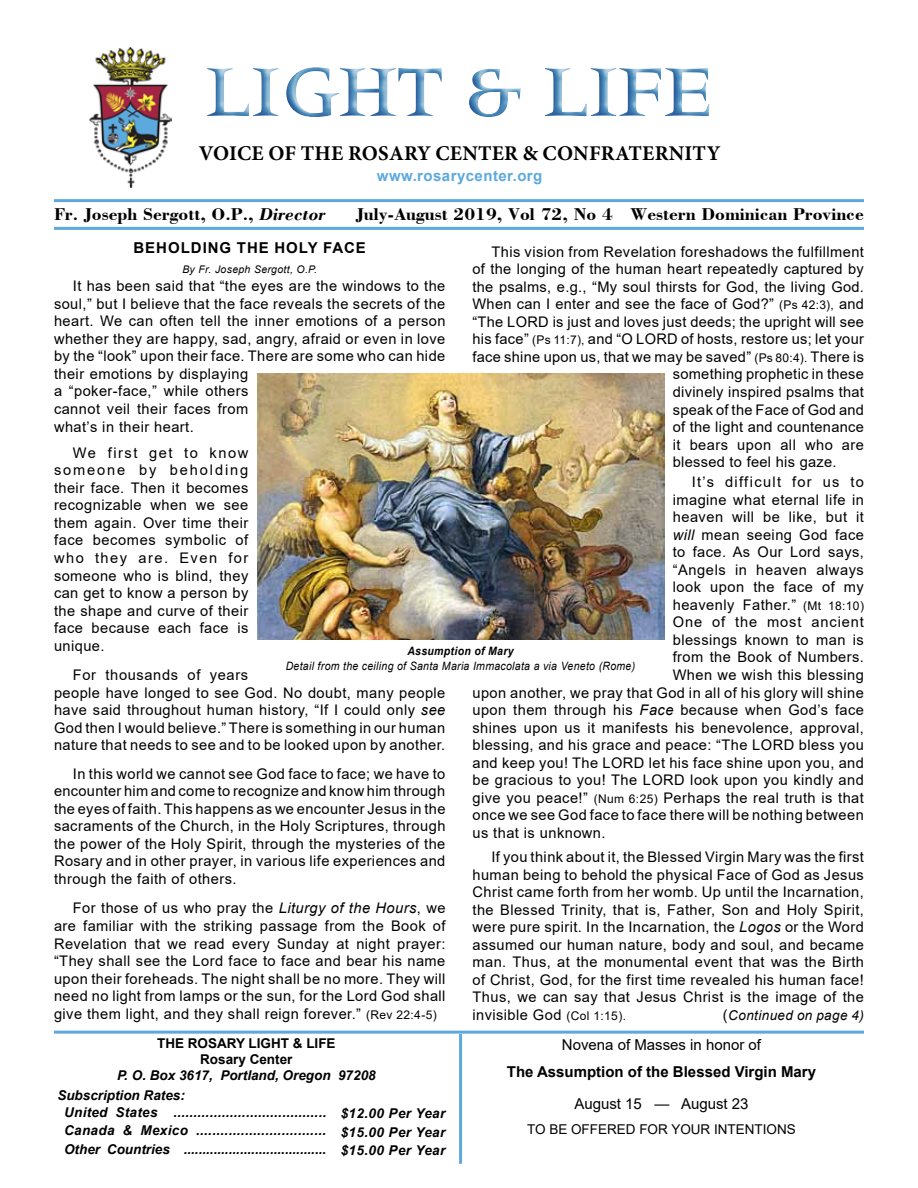
<style>
.page{position:relative;width:918px;height:1188px;background:#fff}
.page>*{position:absolute;margin:0;border:0;box-sizing:border-box;transform-origin:0 0}
.t1{font:500 75px "Meridien";color:#5192be}
.t2{font:700 21px "Minion Pro";letter-spacing:.01em;color:#000}
.t3{font:18px "Capelli Bold SWFTE";color:#000}
.t4{font:700 15px "Arial";color:#000}
.t5{font:15px "Arial";color:#000}
.t6{font:700 15px "Arial";letter-spacing:.03em;color:#5da9dd}
.t7{font:14.7px/17.5px "Arial";letter-spacing:.03em;color:#000;text-align:justify}
.t8{font:14.7px "Arial";letter-spacing:.095em;color:#000}
.t9{font:14.7px "Arial";letter-spacing:.06em;color:#000}
.t10{font:italic 700 13.5px/18.3px "Arial";color:#000;text-align:justify}
.t11{font:italic 700 13.5px "Arial";letter-spacing:.03em;color:#000}
.t12{font:700 13.5px/16.2px "Arial";color:#000;text-align:center}
.t13{font:13.5px "Arial";color:#000}
.t14{font:italic 13.5px "Arial";letter-spacing:.03em;color:#000}
.t15{font:italic 11.55px "Arial";letter-spacing:.03em;color:#000;scale:.91 1}
.t16{font:italic 700 11.55px "Arial";letter-spacing:.03em;color:#000;scale:.91 1}
.t17{font:italic 10.5px "Arial";letter-spacing:.03em;color:#000}
.s1{font-family:"Capelli Bold Italic SWFTE"}
.s2{font-style:italic}
.s3{font-size:12px}
.s4{font-style:normal;font-size:14.7px}
</style>
<div class="page">
<hr style="left:54px;top:199px;width:810px;height:3px;background:#5da9dd">
<hr style="left:54px;top:1031px;width:810px;height:3px;background:#5da9dd">
<hr style="left:459px;top:1034px;width:3px;height:130px;background:#5da9dd">
<hr style="left:54px;top:227px;width:810px;height:3px;background:#5da9dd">
<img style="left:257px;top:373px;width:407px;height:266px">
<div style="left:196px;top:60px;width:521px;height:68px;background:#000;opacity:.75"></div>
<img style="left:89px;top:47px;width:82px;height:140px">
<h1 class="t1" style="left:205px;top:50px;width:510px">Light &amp; Life</h1>
<h2 class="t2" style="left:199px;top:139px;width:523px">VOICE OF THE ROSARY CENTER &amp; CONFRATERNITY</h2>
<p class="t6" style="left:377px;top:166px;width:167px">www.rosarycenter.org</p>
<p class="t3" style="left:54px;top:203px;width:273px">Fr. Joseph Sergott, O.P., <span class="s1">Director</span></p>
<p class="t3" style="left:356px;top:203px;width:509px">July-August 2019, Vol 72, No 4 Western Dominican Province</p>
<p class="t4" style="left:134px;top:238px;width:24px">Behol</p>
<p class="t4" style="left:191px;top:238px;width:58px">ding the</p>
<p class="t4" style="left:274px;top:238px;width:24px">Holy</p>
<p class="t4" style="left:323px;top:238px;width:22px">Face</p>
<p class="t17" style="left:182px;top:262px;width:136px">By Fr. Joseph Sergott, O.P.</p>
<p class="t7" style="left:54px;top:277px;width:393px;text-align:left;text-indent:19px">It has been said that “the eyes are the windows to the soul,” but I believe that the face reveals the secrets of the heart. We can often tell the inner emotions of a person whether they are happy, sad, angry, afraid or even in love by the “look” upon their face. There are some who can hide their emotions by displaying<br>a “poker-face,” while others<br>cannot veil their faces from<br>what’s in their heart.</p>
<p class="t7" style="left:54px;top:444px;width:196px;text-indent:19px">We first get to know someone by beholding their face. Then it becomes recognizable when we see them again. Over time their face becomes symbolic of who they are. Even for someone who is blind, they can get to know a person by the shape and curve of their face because each face is unique.</p>
<p class="t7" style="left:54px;top:666px;width:393px;text-align:left;text-indent:19px">For thousands of years<br>people have longed to see God. No doubt, many people have said throughout human history, “If I could only <span class="s2">see </span>God then I would believe.” There is something in our human nature that needs to see and to be looked upon by another.</p>
<p class="t7" style="left:54px;top:765px;width:393px;text-indent:19px">In this world we cannot see God face to face; we have to encounter him and come to recognize and know him through the eyes of faith. This happens as we encounter Jesus in the sacraments of the Church, in the Holy Scriptures, through the power of the Holy Spirit, through the mysteries of the Rosary and in other prayer, in various life experiences and through the faith of others.</p>
<p class="t7" style="left:54px;top:899px;width:393px;text-indent:19px">For those of us who pray the <span class="s2">Liturgy of the Hours</span>, we are familiar with the striking passage from the Book of Revelation that we read every Sunday at night prayer: “They shall see the Lord face to face and bear his name upon their foreheads. The night shall be no more. They will need no light from lamps or the sun, for the Lord God shall give them light, and they shall reign forever.” <span class="s3">(Rev 22:4-5)</span></p>
<p class="t7" style="left:491px;top:243px;width:374px">This vision from Revelation foreshadows the fulfillment</p>
<p class="t7" style="left:473px;top:260px;width:393px">of the longing of the human heart repeatedly captured by</p>
<p class="t7" style="left:473px;top:278px;width:393px">the psalms, e.g., “My soul thirsts for God, the living God.</p>
<p class="t7" style="left:473px;top:295px;width:393px">When can I enter and see the face of God?” <span class="s3">(Ps 42:3),</span> and</p>
<p class="t7" style="left:473px;top:313px;width:393px">“The LORD is just and loves just deeds; the upright will see</p>
<p class="t7" style="left:473px;top:330px;width:393px">his face” <span class="s3">(Ps 11:7),</span> and “O LORD of hosts, restore us; let your</p>
<p class="t7" style="left:472px;top:348px;width:393px">face shine upon us, that we may be saved” <span class="s3">(Ps 80:4).</span> There is</p>
<p class="t7" style="left:673px;top:365px;width:193px">something prophetic in these</p>
<p class="t7" style="left:673px;top:383px;width:193px">divinely inspired psalms that</p>
<p class="t7" style="left:673px;top:401px;width:193px">speak of the Face of God and</p>
<p class="t7" style="left:673px;top:418px;width:193px">of the light and countenance</p>
<p class="t7" style="left:673px;top:436px;width:193px">it bears upon all who are</p>
<p class="t7" style="left:673px;top:453px;width:165px">blessed to feel his gaze.</p>
<p class="t8" style="left:692px;top:472px;width:174px">It’s difficult for us to</p>
<p class="t7" style="left:673px;top:490px;width:193px">imagine what eternal life in</p>
<p class="t7" style="left:673px;top:508px;width:193px">heaven will be like, but it</p>
<p class="t7" style="left:673px;top:526px;width:193px"><span class="s2">will</span> mean seeing God face</p>
<p class="t7" style="left:673px;top:543px;width:193px">to face. As Our Lord says,</p>
<p class="t7" style="left:673px;top:561px;width:193px">“Angels in heaven always</p>
<p class="t7" style="left:673px;top:578px;width:193px">look upon the face of my</p>
<p class="t7" style="left:673px;top:596px;width:193px">heavenly Father.” <span class="s3">(Mt 18:10)</span></p>
<p class="t9" style="left:673px;top:612px;width:193px">One of the most ancient</p>
<p class="t7" style="left:673px;top:631px;width:193px">blessings known to man is</p>
<p class="t7" style="left:673px;top:648px;width:193px">from the Book of Numbers.</p>
<p class="t7" style="left:673px;top:666px;width:193px">When we wish this blessing</p>
<p class="t7" style="left:473px;top:684px;width:393px">upon another, we pray that God in all of his glory will shine</p>
<p class="t7" style="left:473px;top:701px;width:393px">upon them through his <span class="s2">Face</span> because when God’s face</p>
<p class="t7" style="left:473px;top:719px;width:393px">shines upon us it manifests his benevolence, approval,</p>
<p class="t7" style="left:473px;top:736px;width:393px">blessing, and his grace and peace: “The LORD bless you</p>
<p class="t7" style="left:473px;top:754px;width:393px">and keep you! The LORD let his face shine upon you, and</p>
<p class="t7" style="left:473px;top:771px;width:393px">be gracious to you! The LORD look upon you kindly and</p>
<p class="t7" style="left:473px;top:789px;width:393px">give you peace!” <span class="s3">(Num 6:25)</span> Perhaps the real truth is that</p>
<p class="t7" style="left:472px;top:806px;width:393px">once we see God face to face there will be nothing between</p>
<p class="t7" style="left:472px;top:824px;width:135px">us that is unknown.</p>
<p class="t7" style="left:472px;top:848px;width:393px;text-indent:19px">If you think about it, the Blessed Virgin Mary was the first human being to behold the physical Face of God as Jesus Christ came forth from her womb. Up until the Incarnation, the Blessed Trinity, that is, Father, Son and Holy Spirit, were pure spirit. In the Incarnation, the <span class="s2">Logos</span> or the Word assumed our human nature, body and soul, and became man. Thus, at the monumental event that was the Birth of Christ, God, for the first time revealed his human face!<br>Thus, we can say that Jesus Christ is the image of the invisible God <span class="s3">(Col 1:15).</span></p>
<p class="t16" style="left:407px;top:643px;width:118px">Assumption of Mary</p>
<p class="t15" style="left:286px;top:659px;width:386px">Detail from the ceiling of Santa Maria Immacolata a via Veneto (Rome)</p>
<p class="t14" style="left:723px;top:1006px;width:142px"><span class="s4">(</span>Continued on page 4)</p>
<p class="t5" style="left:562px;top:1034px;width:201px">Novena of Masses in honor of</p>
<p class="t4" style="left:507px;top:1061px;width:311px">The Assumption of the Blessed Virgin Mary</p>
<p class="t5" style="left:574px;top:1093px;width:176px">August 15 — August 23</p>
<p class="t13" style="left:527px;top:1120px;width:270px">TO BE OFFERED FOR YOUR INTENTIONS</p>
<p class="t12" style="left:157px;top:1035px;width:180px">THE ROSARY LIGHT &amp; LIFE<br>Rosary Center</p>
<p class="t10" style="left:117px;top:1067px;width:260px">P. O. Box 3617, Portland, Oregon 97208</p>
<p class="t10" style="left:57px;top:1086px;width:129px">Subscription Rates:</p>
<p class="t11" style="left:341px;top:1104px;width:106px">$12.00 Per Year</p>
<p class="t11" style="left:341px;top:1123px;width:106px">$15.00 Per Year</p>
<p class="t11" style="left:341px;top:1141px;width:106px">$15.00 Per Year</p>
<p class="t10" style="left:64px;top:1103px;width:264px">United States ......................................<br>Canada &amp; Mexico ................................<br>Other Countries ......................................</p>
</div>
